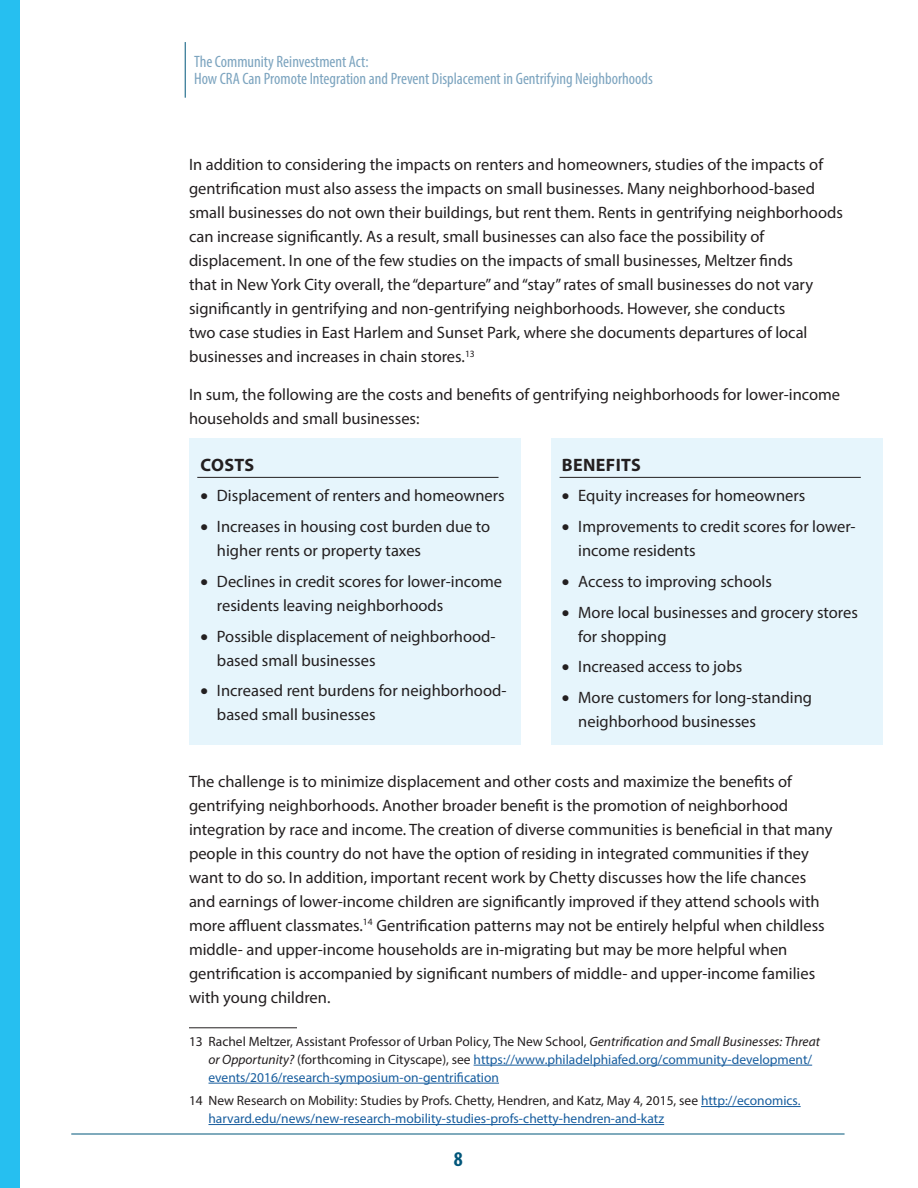
<style>
.page{position:relative;width:918px;height:1188px;background:#fff}
.page>*{position:absolute;margin:0;border:0;box-sizing:border-box;transform-origin:0 0}
.t1{font:700 condensed 21px "Myriad Pro";color:#00567a}
.t2{font:700 18px "Myriad Pro";letter-spacing:.02em;color:#231f20}
.t3{font:16.5px/24px "Myriad Pro";color:#231f20}
.t4{font:condensed 16.5px/16.5px "Myriad Pro";color:#7ca4bf}
.FOOTNOTE{font:13.5px/18px "Myriad Pro";color:#175d9e}
.s1{color:#231f20}
.s2{font-style:italic;color:#231f20}
</style>
<div class="page">
<hr style="left:71px;top:1134px;width:774px;height:1px;background:#00567a">
<div style="left:0;top:0;width:19px;height:1188px;background:#26bff0"></div>
<hr style="left:185px;top:42px;width:1px;height:56px;background:#00567a">
<div style="left:551px;top:438px;width:331px;height:307px;background:#e6f5fc"></div>
<hr style="left:560px;top:477px;width:301px;height:1px;background:#231f20">
<div style="left:189px;top:438px;width:331px;height:307px;background:#e6f5fc"></div>
<hr style="left:197px;top:477px;width:302px;height:1px;background:#231f20">
<hr style="left:189px;top:1027px;width:108px;height:1px;background:#231f20">
<hr style="left:474px;top:1065px;width:338px;height:1px;background:#175d9e">
<hr style="left:208px;top:1083px;width:291px;height:1px;background:#175d9e">
<hr style="left:701px;top:1106px;width:100px;height:1px;background:#175d9e">
<hr style="left:208px;top:1124px;width:456px;height:1px;background:#175d9e">
<p class="t4" style="left:194px;top:54px;width:460px">The Community Reinvestment Act:<br>How CRA Can Promote Integration and Prevent Displacement in Gentrifying Neighborhoods</p>
<p class="t3" style="left:189px;top:152px;width:655px">In addition to considering the impacts on renters and homeowners, studies of the impacts of gentrification must also assess the impacts on small businesses. Many neighborhood-based small businesses do not own their buildings, but rent them. Rents in gentrifying neighborhoods can increase significantly. As a result, small businesses can also face the possibility of displacement. In one of the few studies on the impacts of small businesses, Meltzer finds<br>that in New York City overall, the “departure” and “stay” rates of small businesses do not vary significantly in gentrifying and non-gentrifying neighborhoods. However, she conducts<br>two case studies in East Harlem and Sunset Park, where she documents departures of local businesses and increases in chain stores.<sup>13</sup></p>
<p class="t3" style="left:189px;top:382px;width:653px">In sum, the following are the costs and benefits of gentrifying neighborhoods for lower-income households and small businesses:</p>
<p class="t2" style="left:562px;top:453px;width:81px">BENEFITS</p>
<p class="t3" style="left:562px;top:484px;width:245px">• Equity increases for homeowners</p>
<p class="t3" style="left:578px;top:514px;width:279px;text-indent:-16px">• Improvements to credit scores for lower&shy;income residents</p>
<p class="t3" style="left:562px;top:569px;width:212px">• Access to improving schools</p>
<p class="t3" style="left:578px;top:600px;width:281px;text-indent:-16px">• More local businesses and grocery stores for shopping</p>
<p class="t3" style="left:562px;top:655px;width:182px">• Increased access to jobs</p>
<p class="t3" style="left:578px;top:685px;width:235px;text-indent:-16px">• More customers for long-standing neighborhood businesses</p>
<p class="t2" style="left:201px;top:453px;width:55px">COSTS</p>
<p class="t3" style="left:200px;top:484px;width:306px">• Displacement of renters and homeowners</p>
<p class="t3" style="left:217px;top:514px;width:275px;text-indent:-16px">• Increases in housing cost burden due to higher rents or property taxes</p>
<p class="t3" style="left:217px;top:569px;width:287px;text-indent:-16px">• Declines in credit scores for lower-income residents leaving neighborhoods</p>
<p class="t3" style="left:217px;top:624px;width:280px;text-indent:-16px">• Possible displacement of neighborhood&shy;based small businesses</p>
<p class="t3" style="left:217px;top:679px;width:291px;text-indent:-16px">• Increased rent burdens for neighborhood&shy;based small businesses</p>
<p class="t3" style="left:189px;top:769px;width:645px">The challenge is to minimize displacement and other costs and maximize the benefits of gentrifying neighborhoods. Another broader benefit is the promotion of neighborhood integration by race and income. The creation of diverse communities is beneficial in that many people in this country do not have the option of residing in integrated communities if they want to do so. In addition, important recent work by Chetty discusses how the life chances and earnings of lower-income children are significantly improved if they attend schools with more affluent classmates.<sup>14</sup> Gentrification patterns may not be entirely helpful when childless middle- and upper-income households are in-migrating but may be more helpful when gentrification is accompanied by significant numbers of middle- and upper-income families with young children.</p>
<p class="FOOTNOTE" style="left:208px;top:1032px;width:613px;text-indent:-20px"><span class="s1">13 Rachel Meltzer, Assistant Professor of Urban Policy, The New School,</span> <span class="s2">Gentrification and Small Businesses: Threat or Opportunity?</span> <span class="s1">(forthcoming in Cityscape), see</span> https://www.philadelphiafed.org/community-development/ events/2016/research-symposium-on-gentrification</p>
<p class="FOOTNOTE" style="left:208px;top:1091px;width:594px;text-indent:-20px"><span class="s1">14 New Research on Mobility: Studies by Profs. Chetty, Hendren, and Katz, May 4, 2015, see</span> http://economics. harvard.edu/news/new-research-mobility-studies-profs-chetty-hendren-and-katz</p>
<p class="t1" style="left:454px;top:1146px;width:10px">8</p>
</div>
